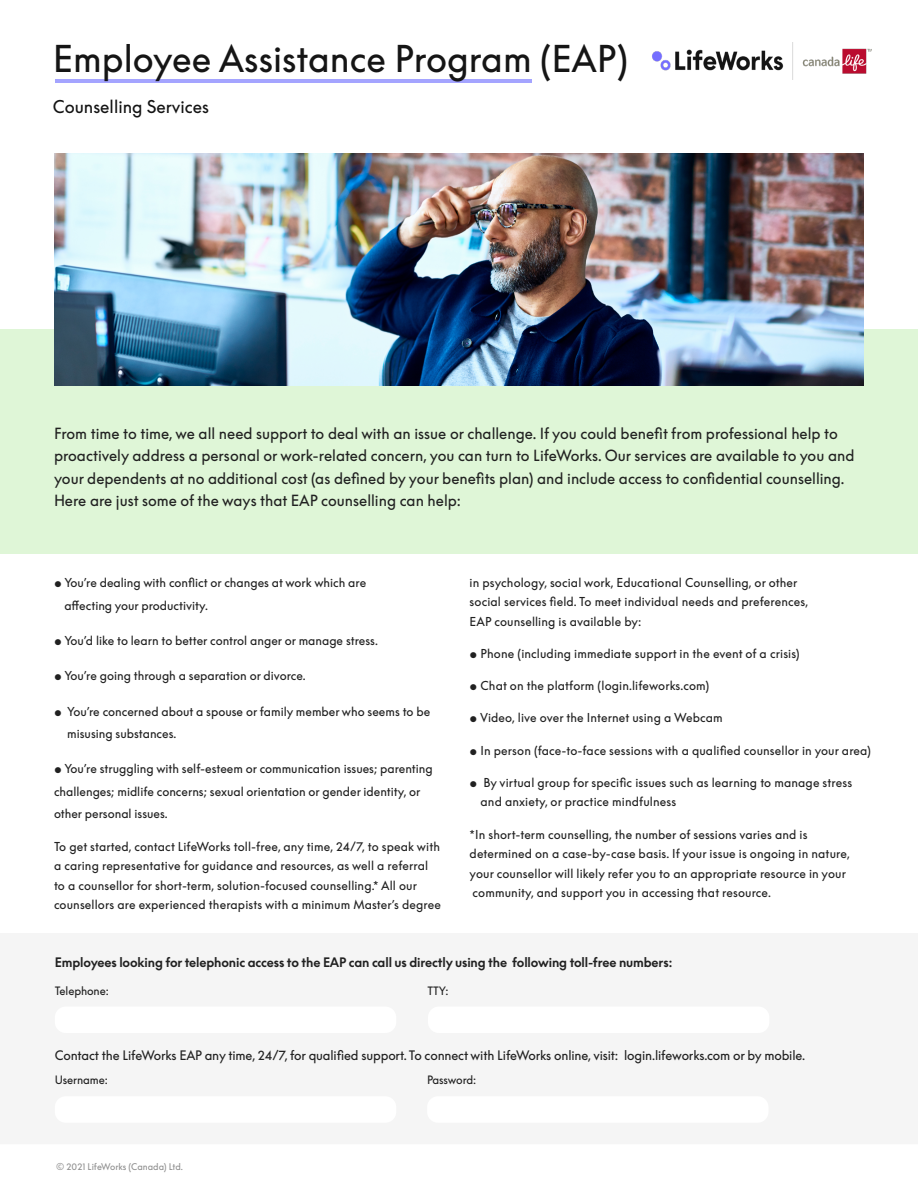
<style>
.page{position:relative;width:918px;height:1188px;background:#fff}
.page>*{position:absolute;margin:0;border:0;box-sizing:border-box;transform-origin:0 0}
.t1{font:36px "Supreme LL";color:#151515}
.t2{font:17.1px "Supreme LL";color:#141414}
.t3{font:15px/22.5px "Supreme LL";color:#212121}
.t4{font:12.75px "Supreme LL";letter-spacing:-.01em;color:#212121}
.t5{font:12.75px "Supreme LL Bold Flat";letter-spacing:-.01em;color:#212121}
.t6{font:12px/19.5px "Supreme LL";letter-spacing:.01em;color:#212121}
.t7{font:11.25px "Supreme LL";letter-spacing:-.01em;color:#212121}
.t8{font:9px "Supreme LL";color:#909090}
</style>
<div class="page">
<hr style="left:55px;top:79px;width:476px;height:3px;background:#a4a4ff">
<img style="left:652px;top:42px;width:220px;height:37px">
<div style="left:0;top:329px;width:918px;height:225px;background:#dff6d7"></div>
<img style="left:54px;top:154px;width:810px;height:232px">
<h1 class="t1" style="left:53px;top:39px;width:577px">Employee Assistance Program (EAP)</h1>
<h2 class="t2" style="left:53px;top:98px;width:158px">Counselling Services</h2>
<p class="t3" style="left:54px;top:423px;width:802px">From time to time, we all need support to deal with an issue or challenge. If you could benefit from professional help to proactively address a personal or work-related concern, you can turn to LifeWorks. Our services are available to you and your dependents at no additional cost (as defined by your benefits plan) and include access to confidential counselling.<br>Here are just some of the ways that EAP counselling can help:</p>
<p class="t6" style="left:64px;top:572px;width:303px;line-height:22.5px;text-indent:-10px">• You’re dealing with conflict or changes at work which are affecting your productivity.</p>
<p class="t6" style="left:54px;top:631px;width:325px">• You’d like to learn to better control anger or manage stress.</p>
<p class="t6" style="left:54px;top:667px;width:253px">• You’re going through a separation or divorce.</p>
<p class="t6" style="left:67px;top:700px;width:365px;line-height:22.5px;text-indent:-13px">• You’re concerned about a spouse or family member who seems to be misusing substances.</p>
<p class="t6" style="left:54px;top:758px;width:380px;line-height:22.5px">• You’re struggling with self-esteem or communication issues; parenting challenges; midlife concerns; sexual orientation or gender identity, or other personal issues.</p>
<p class="t6" style="left:54px;top:837px;width:389px">To get started, contact LifeWorks toll-free, any time, 24/7, to speak with a caring representative for guidance and resources, as well a referral to a counsellor for short-term, solution-focused counselling.* All our counsellors are experienced therapists with a minimum Master’s degree</p>
<p class="t6" style="left:470px;top:573px;width:340px">in psychology, social work, Educational Counselling, or other social services field. To meet individual needs and preferences,<br>EAP counselling is available by:</p>
<p class="t6" style="left:470px;top:644px;width:332px">• Phone (including immediate support in the event of a crisis)</p>
<p class="t6" style="left:470px;top:676px;width:241px">• Chat on the platform (login.lifeworks.com)</p>
<p class="t6" style="left:470px;top:708px;width:255px">• Video, live over the Internet using a Webcam</p>
<p class="t6" style="left:470px;top:741px;width:403px">• In person (face-to-face sessions with a qualified counsellor in your area)</p>
<p class="t6" style="left:481px;top:773px;width:373px;text-indent:-11px">• By virtual group for specific issues such as learning to manage stress and anxiety, or practice mindfulness</p>
<p class="t6" style="left:470px;top:825px;width:382px">*In short-term counselling, the number of sessions varies and is determined on a case-by-case basis. If your issue is ongoing in nature, your counsellor will likely refer you to an appropriate resource in your community, and support you in accessing that resource.</p>
<p class="t5" style="left:55px;top:955px;width:619px">Employees looking for telephonic access to the EAP can call us directly using the following toll-free numbers:</p>
<p class="t7" style="left:55px;top:984px;width:55px">Telephone:</p>
<p class="t7" style="left:428px;top:984px;width:22px">TTY:</p>
<p class="t4" style="left:55px;top:1048px;width:752px">Contact the LifeWorks EAP any time, 24/7, for qualified support. To connect with LifeWorks online, visit: login.lifeworks.com or by mobile.</p>
<p class="t7" style="left:55px;top:1074px;width:54px">Username:</p>
<p class="t7" style="left:427px;top:1074px;width:51px">Password:</p>
<p class="t8" style="left:56px;top:1162px;width:128px">© 2021 LifeWorks (Canada) Ltd.</p>
</div>
